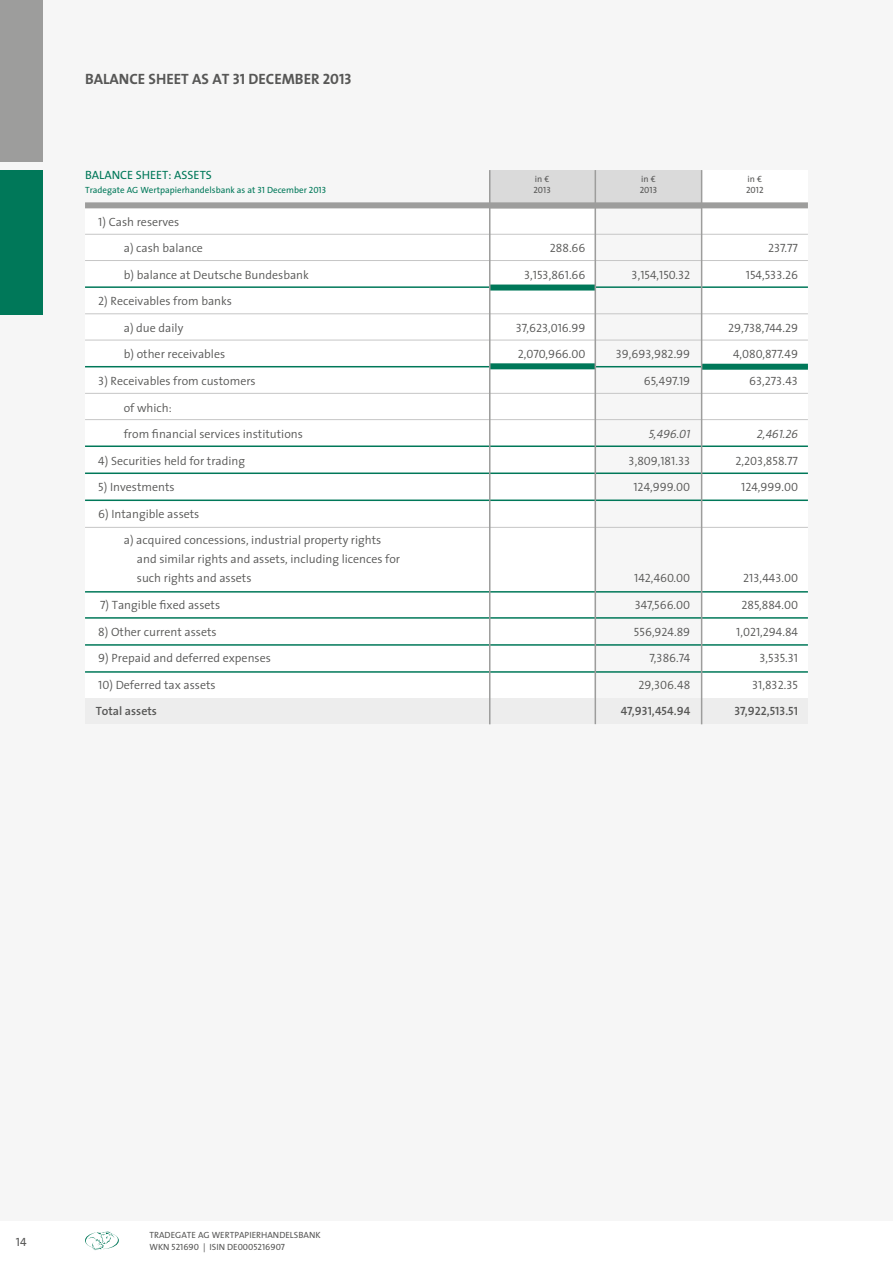
<style>
.page{position:relative;width:893px;height:1263px;background:#fff}
.page>*{position:absolute;margin:0;border:0;box-sizing:border-box;transform-origin:0 0}
.t1{font:700 15px "The Sans";color:#575756}
.t2{font:300 12px/19px "The Sans";color:#575756}
.t3{font:12px "The Sans Semi Light Caps";color:#575756}
.t4{font:12px "The Sans Semi Bold Caps";color:#575756}
.t5{font:12px "The Sans";color:#007859}
.t6{font:italic 12px "The Sans Semi Light Caps";color:#575756}
.t7{font:600 12px "The Sans";color:#575756}
.t8{font:12px "The Sans Caps";color:#575756}
.t9{font:9px "The Sans";color:#007859}
.t10{font:9px "The Sans";color:#575756}
.t11{font:9px "The Sans Caps";color:#575756}
.s1{font-family:"The Sans Bold Caps";font-weight:400}
.s2{font-family:"The Sans Caps"}
.s3{font-family:"The Sans Semi Light Caps";font-weight:400}
.s4{font-family:"The Sans"}
</style>
<div class="page">
<div style="left:0;top:0;width:893px;height:1220px;background:#f6f6f6"></div>
<div style="left:0;top:0;width:43px;height:162px;background:#9d9d9c"></div>
<svg style="left:85px;top:1231px;width:34px;height:19px"></svg>
<div style="left:0;top:170px;width:43px;height:145px;background:#007859"></div>
<div style="left:85px;top:208px;width:723px;height:516px;background:#fff"></div>
<div style="left:595px;top:208px;width:107px;height:516px;background:#f6f6f6"></div>
<div style="left:85px;top:699px;width:723px;height:25px;background:#ededed"></div>
<hr style="left:85px;top:234px;width:723px;height:1px;background:#c6c6c6">
<hr style="left:85px;top:260px;width:723px;height:1px;background:#c6c6c6">
<hr style="left:85px;top:286px;width:723px;height:2px;background:#007859">
<hr style="left:85px;top:313px;width:723px;height:1px;background:#c6c6c6">
<hr style="left:85px;top:340px;width:723px;height:1px;background:#c6c6c6">
<hr style="left:85px;top:366px;width:723px;height:1px;background:#007859">
<hr style="left:85px;top:393px;width:723px;height:1px;background:#c6c6c6">
<hr style="left:85px;top:419px;width:723px;height:1px;background:#c6c6c6">
<hr style="left:85px;top:445px;width:723px;height:2px;background:#007859">
<hr style="left:85px;top:472px;width:723px;height:2px;background:#007859">
<hr style="left:85px;top:499px;width:723px;height:2px;background:#007859">
<hr style="left:85px;top:591px;width:723px;height:2px;background:#007859">
<hr style="left:85px;top:527px;width:723px;height:1px;background:#c6c6c6">
<hr style="left:85px;top:617px;width:723px;height:2px;background:#007859">
<hr style="left:85px;top:644px;width:723px;height:2px;background:#007859">
<hr style="left:85px;top:671px;width:723px;height:2px;background:#007859">
<div style="left:490px;top:170px;width:213px;height:32px;background:#dadada"></div>
<div style="left:490px;top:285px;width:105px;height:6px;background:#007859"></div>
<div style="left:490px;top:363px;width:105px;height:6px;background:#007859"></div>
<div style="left:702px;top:364px;width:106px;height:6px;background:#007859"></div>
<div style="left:85px;top:202px;width:723px;height:6px;background:#9d9d9c"></div>
<hr style="left:489px;top:170px;width:1px;height:554px;background:#9d9d9c">
<hr style="left:595px;top:170px;width:1px;height:554px;background:#9d9d9c">
<hr style="left:701px;top:170px;width:1px;height:554px;background:#9d9d9c">
<p class="t1" style="left:85px;top:67px;width:268px">BALANCE SHEET AS AT <span class="s1">31</span> DECEMBER <span class="s1">2013</span></p>
<p class="t5" style="left:85px;top:165px;width:128px">BALANCE SHEET: ASSETS</p>
<p class="t9" style="left:85px;top:183px;width:243px">Tradegate AG Wertpapierhandelsbank as at <span class="s2">31</span> December <span class="s2">2013</span></p>
<p class="t2" style="left:98px;top:212px;width:83px"><span class="s3">1)</span> Cash reserves</p>
<p class="t2" style="left:124px;top:238px;width:81px">a) cash balance</p>
<p class="t2" style="left:124px;top:265px;width:187px">b) balance at Deutsche Bundesbank</p>
<p class="t2" style="left:98px;top:291px;width:135px"><span class="s3">2)</span> Receivables from banks</p>
<p class="t2" style="left:124px;top:318px;width:61px">a) due daily</p>
<p class="t2" style="left:124px;top:344px;width:103px">b) other receivables</p>
<p class="t2" style="left:98px;top:371px;width:159px"><span class="s3">3)</span> Receivables from customers</p>
<p class="t2" style="left:124px;top:398px;width:50px">of which:</p>
<p class="t2" style="left:124px;top:424px;width:181px">from financial services institutions</p>
<p class="t2" style="left:98px;top:451px;width:148px"><span class="s3">4)</span> Securities held for trading</p>
<p class="t2" style="left:98px;top:477px;width:78px"><span class="s3">5)</span> Investments</p>
<p class="t2" style="left:98px;top:504px;width:103px"><span class="s3">6)</span> Intangible assets</p>
<p class="t2" style="left:137px;top:530px;width:265px;text-indent:-13px">a) acquired concessions, industrial property rights and similar rights and assets, including licences for such rights and assets</p>
<p class="t2" style="left:100px;top:595px;width:122px"><span class="s3">7)</span> Tangible fixed assets</p>
<p class="t2" style="left:98px;top:621px;width:120px"><span class="s3">8)</span> Other current assets</p>
<p class="t2" style="left:98px;top:648px;width:174px"><span class="s3">9)</span> Prepaid and deferred expenses</p>
<p class="t2" style="left:98px;top:675px;width:119px"><span class="s3">10)</span> Deferred tax assets</p>
<p class="t7" style="left:96px;top:701px;width:63px">Total assets</p>
<p class="t10" style="left:535px;top:172px;width:16px">in €</p>
<p class="t11" style="left:533px;top:182px;width:19px">2013</p>
<p class="t3" style="left:550px;top:238px;width:37px">288.66</p>
<p class="t3" style="left:524px;top:265px;width:63px">3,153,861.66</p>
<p class="t3" style="left:516px;top:318px;width:71px">37,623,016.99</p>
<p class="t3" style="left:518px;top:344px;width:69px">2,070,966.00</p>
<p class="t10" style="left:641px;top:172px;width:16px">in €</p>
<p class="t11" style="left:640px;top:182px;width:19px">2013</p>
<p class="t3" style="left:632px;top:265px;width:60px">3,154,150.32</p>
<p class="t3" style="left:616px;top:344px;width:76px">39,693,982.99</p>
<p class="t3" style="left:644px;top:371px;width:48px">65,497.19</p>
<p class="t6" style="left:649px;top:424px;width:43px">5,496.01</p>
<p class="t3" style="left:629px;top:451px;width:63px">3,809,181.33</p>
<p class="t3" style="left:633px;top:477px;width:58px">124,999.00</p>
<p class="t3" style="left:634px;top:568px;width:58px">142,460.00</p>
<p class="t3" style="left:635px;top:595px;width:57px">347,566.00</p>
<p class="t3" style="left:634px;top:621px;width:58px">556,924.89</p>
<p class="t3" style="left:649px;top:648px;width:42px">7,386.74</p>
<p class="t3" style="left:638px;top:675px;width:53px">29,306.48</p>
<p class="t4" style="left:621px;top:701px;width:71px">47,931,454.94</p>
<p class="t10" style="left:748px;top:172px;width:16px">in €</p>
<p class="t11" style="left:746px;top:182px;width:19px">2012</p>
<p class="t3" style="left:768px;top:238px;width:32px">237.77</p>
<p class="t3" style="left:746px;top:265px;width:54px">154,533.26</p>
<p class="t3" style="left:728px;top:318px;width:71px">29,738,744.29</p>
<p class="t3" style="left:733px;top:344px;width:66px">4,080,877.49</p>
<p class="t3" style="left:749px;top:371px;width:50px">63,273.43</p>
<p class="t6" style="left:757px;top:424px;width:43px">2,461.26</p>
<p class="t3" style="left:735px;top:451px;width:64px">2,203,858.77</p>
<p class="t3" style="left:741px;top:477px;width:58px">124,999.00</p>
<p class="t3" style="left:743px;top:568px;width:56px">213,443.00</p>
<p class="t3" style="left:741px;top:595px;width:58px">285,884.00</p>
<p class="t3" style="left:736px;top:622px;width:63px">1,021,294.84</p>
<p class="t3" style="left:759px;top:648px;width:40px">3,535.31</p>
<p class="t3" style="left:752px;top:675px;width:47px">31,832.35</p>
<p class="t4" style="left:734px;top:701px;width:65px">37,922,513.51</p>
<p class="t8" style="left:16px;top:1232px;width:12px">14</p>
<p class="t10" style="left:149px;top:1227px;width:173px">TRADEGATE AG WERTPAPIERHANDELSBANK</p>
<p class="t11" style="left:149px;top:1239px;width:137px"><span class="s4">WKN</span> 521690 <span class="s4">| ISIN DE</span>0005216907</p>
</div>
